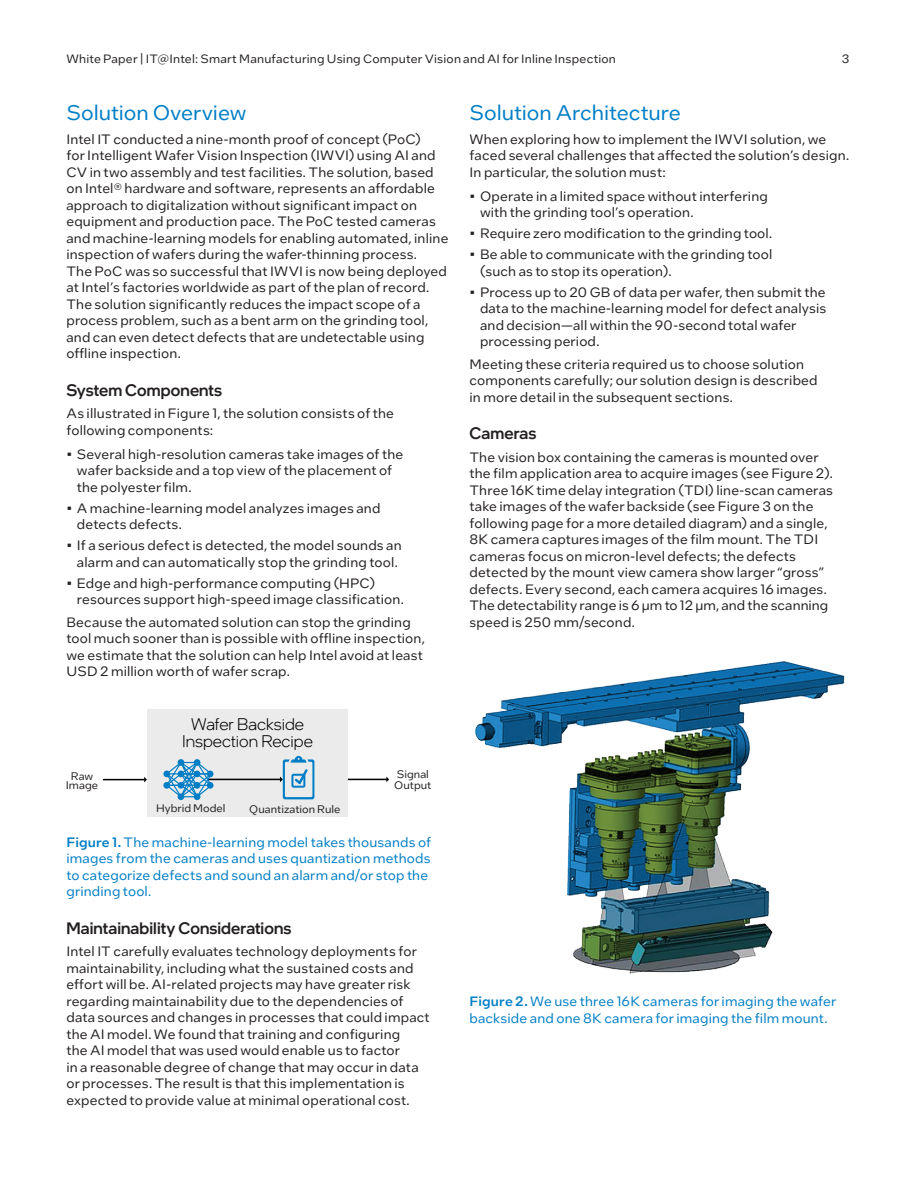
<style>
.page{position:relative;width:918px;height:1188px;background:#fff}
.page>*{position:absolute;margin:0;border:0;box-sizing:border-box;transform-origin:0 0}
.Heading_1{font:21px "Intel One Text";letter-spacing:-.005em;color:#007ec5}
.t1{font:300 17.1px/17.1px "Intel One Display";color:#040503;text-align:center}
.Heading_2{font:500 16.5px "Intel One Display";letter-spacing:.005em;color:#231f20}
.Body_Text{font:13.5px/16.5px "Intel One Text";letter-spacing:.01em;color:#231f20}
.Caption__nested_style{font:13.5px/16.5px "Intel One Text";letter-spacing:.015em;color:#007ec5}
.t2{font:12px "Intel One Text";letter-spacing:.015em;color:#231f20}
.t3{font:10.95px/9.3px "Intel One Text";color:#231f20;text-align:center}
.s1{font-weight:500}
</style>
<div class="page">
<div style="left:147px;top:709px;width:201px;height:108px;background:#ebebec"></div>
<hr style="left:103px;top:779px;width:42px;height:1px;background:#040503">
<svg style="left:144px;top:777px;width:3px;height:5px"></svg>
<hr style="left:208px;top:779px;width:72px;height:1px;background:#040503">
<svg style="left:280px;top:756px;width:34px;height:43px"></svg>
<svg style="left:163px;top:759px;width:50px;height:42px"></svg>
<hr style="left:348px;top:779px;width:39px;height:1px;background:#040503">
<svg style="left:386px;top:777px;width:3px;height:5px"></svg>
<img style="left:475px;top:661px;width:370px;height:313px">
<p class="t2" style="left:66px;top:51px;width:551px">White Paper | IT@Intel: Smart Manufacturing Using Computer Vision and AI for Inline Inspection</p>
<p class="t2" style="left:842px;top:51px;width:9px">3</p>
<p class="Heading_1" style="left:66px;top:99px;width:182px">Solution Overview</p>
<p class="Body_Text" style="left:66px;top:130px;width:384px">Intel IT conducted a nine-month proof of concept (PoC)<br>for Intelligent Wafer Vision Inspection (IWVI) using AI and CV in two assembly and test facilities. The solution, based on Intel® hardware and software, represents an affordable approach to digitalization without significant impact on equipment and production pace. The PoC tested cameras and machine-learning models for enabling automated, inline inspection of wafers during the wafer-thinning process.<br>The PoC was so successful that IWVI is now being deployed at Intel’s factories worldwide as part of the plan of record.<br>The solution significantly reduces the impact scope of a process problem, such as a bent arm on the grinding tool, and can even detect defects that are undetectable using offline inspection.</p>
<p class="Heading_2" style="left:66px;top:379px;width:157px">System Components</p>
<p class="Body_Text" style="left:66px;top:405px;width:329px">As illustrated in Figure 1, the solution consists of the following components:</p>
<p class="Body_Text" style="left:77px;top:445px;width:328px;text-indent:-10px">• Several high-resolution cameras take images of the wafer backside and a top view of the placement of the polyester film.</p>
<p class="Body_Text" style="left:77px;top:499px;width:305px;text-indent:-10px">• A machine-learning model analyzes images and detects defects.</p>
<p class="Body_Text" style="left:66px;top:537px;width:337px;text-align:center">• If a serious defect is detected, the model sounds an alarm and can automatically stop the grinding tool.</p>
<p class="Body_Text" style="left:77px;top:574px;width:328px;text-indent:-10px">• Edge and high-performance computing (HPC) resources support high-speed image classification.</p>
<p class="Body_Text" style="left:66px;top:613px;width:360px">Because the automated solution can stop the grinding tool much sooner than is possible with offline inspection, we estimate that the solution can help Intel avoid at least USD 2 million worth of wafer scrap.</p>
<p class="Heading_1" style="left:470px;top:99px;width:213px">Solution Architecture</p>
<p class="Body_Text" style="left:470px;top:130px;width:381px">When exploring how to implement the IWVI solution, we faced several challenges that affected the solution’s design.<br>In particular, the solution must:</p>
<p class="Body_Text" style="left:480px;top:187px;width:289px;text-indent:-10px">• Operate in a limited space without interfering with the grinding tool’s operation.</p>
<p class="Body_Text" style="left:470px;top:225px;width:304px">• Require zero modification to the grinding tool.</p>
<p class="Body_Text" style="left:480px;top:246px;width:294px;text-indent:-10px">• Be able to communicate with the grinding tool (such as to stop its operation).</p>
<p class="Body_Text" style="left:480px;top:283px;width:348px;text-indent:-10px">• Process up to 20 GB of data per wafer, then submit the data to the machine-learning model for defect analysis and decision—all within the 90-second total wafer processing period.</p>
<p class="Body_Text" style="left:470px;top:355px;width:350px">Meeting these criteria required us to choose solution components carefully; our solution design is described in more detail in the subsequent sections.</p>
<p class="Heading_2" style="left:470px;top:423px;width:68px">Cameras</p>
<p class="Body_Text" style="left:470px;top:448px;width:365px">The vision box containing the cameras is mounted over the film application area to acquire images (see Figure 2).<br>Three 16K time delay integration (TDI) line-scan cameras take images of the wafer backside (see Figure 3 on the following page for a more detailed diagram) and a single, 8K camera captures images of the film mount. The TDI cameras focus on micron-level defects; the defects detected by the mount view camera show larger “gross” defects. Every second, each camera acquires 16 images.<br>The detectability range is 6 μm to 12 μm, and the scanning speed is 250 mm/second.</p>
<p class="t3" style="left:66px;top:771px;width:34px">Raw<br>Image</p>
<p class="t1" style="left:182px;top:715px;width:132px">Wafer Backside<br>Inspection Recipe</p>
<p class="t3" style="left:156px;top:803px;width:71px">Hybrid Model</p>
<p class="t3" style="left:249px;top:804px;width:93px">Quantization Rule</p>
<p class="t3" style="left:394px;top:769px;width:39px;line-height:10.9px;text-align:left">Signal<br>Output</p>
<p class="Caption__nested_style" style="left:66px;top:833px;width:366px"><span class="s1">Figure 1.</span> The machine-learning model takes thousands of images from the cameras and uses quantization methods to categorize defects and sound an alarm and/or stop the grinding tool.</p>
<p class="Heading_2" style="left:66px;top:917px;width:227px">Maintainability Considerations</p>
<p class="Body_Text" style="left:66px;top:943px;width:365px">Intel IT carefully evaluates technology deployments for maintainability, including what the sustained costs and effort will be. AI-related projects may have greater risk regarding maintainability due to the dependencies of data sources and changes in processes that could impact the AI model. We found that training and configuring<br>the AI model that was used would enable us to factor<br>in a reasonable degree of change that may occur in data or processes. The result is that this implementation is expected to provide value at minimal operational cost.</p>
<p class="Caption__nested_style" style="left:470px;top:993px;width:368px"><span class="s1">Figure 2.</span> We use three 16K cameras for imaging the wafer backside and one 8K camera for imaging the film mount.</p>
</div>
